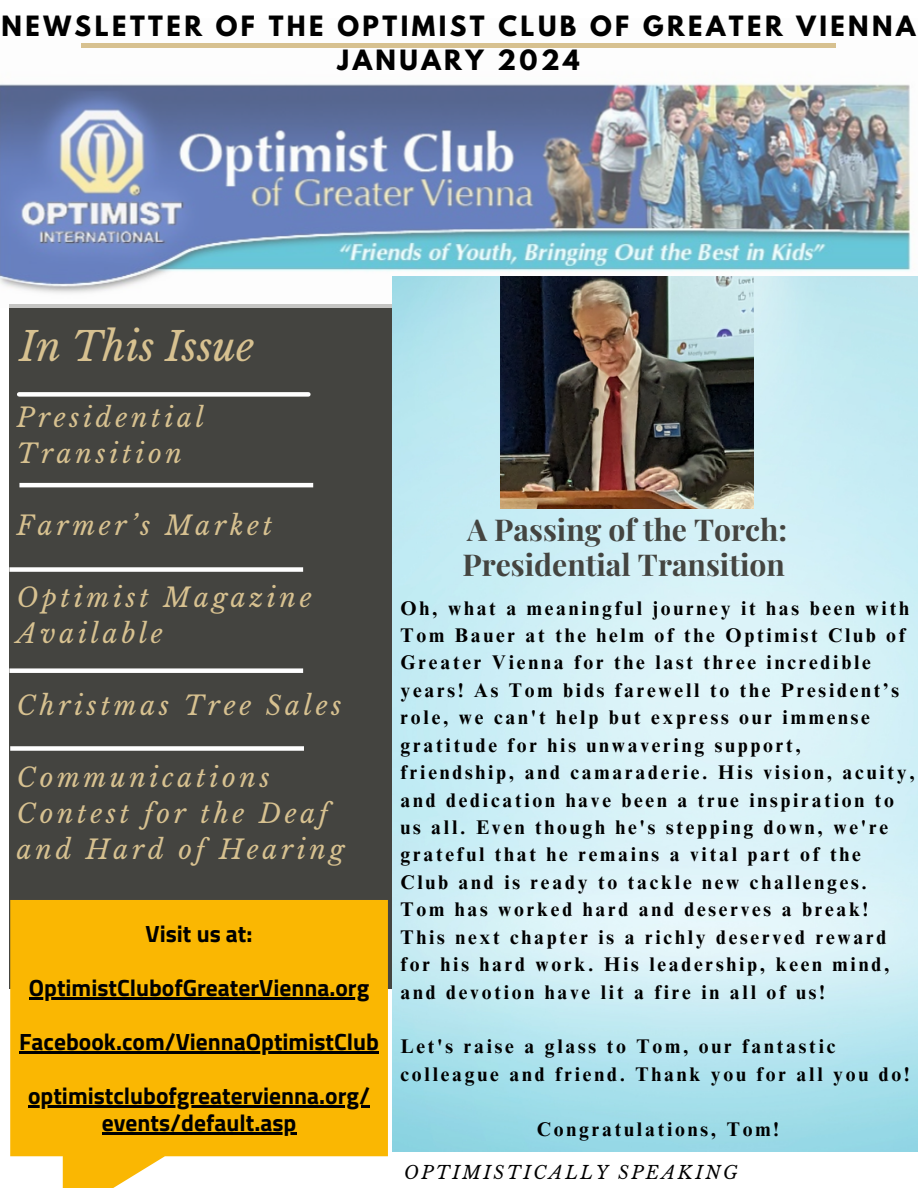
<style>
.page{position:relative;width:918px;height:1188px;background:#fff}
.page>*{position:absolute;margin:0;border:0;box-sizing:border-box;transform-origin:0 0}
.t1{font:italic 39.75px "Libre Baskerville";color:#d7c190}
.t2{font:700 30.15px "Playfair Display";color:#444440}
.t3{font:italic 26.25px/36px "Libre Baskerville";letter-spacing:.14em;color:#d7c190}
.t4{font:700 24.75px/33.8px "League Spartan";letter-spacing:.14em;color:#000;text-align:center}
.t5{font:700 23.55px "Titillium Web";color:#000}
.t6{font:700 19.8px/27.5px "Times NRMT Pro";letter-spacing:.14em;color:#000}
.t7{font:italic 18px "Libre Baskerville";letter-spacing:.14em;color:#000}
</style>
<div class="page">
<div style="left:9px;top:304px;width:384px;height:685px;background:#444440"></div>
<img style="left:0;top:43px;width:911px;height:265px">
<hr style="left:81px;top:44px;width:755px;height:3px;background:#d7c190">
<div style="left:19px;top:392px;width:289px;height:5px;background:#fff"></div>
<hr style="left:19px;top:483px;width:294px;height:4px;background:#fff">
<div style="left:9px;top:567px;width:294px;height:5px;background:#fff"></div>
<div style="left:9px;top:668px;width:294px;height:5px;background:#fff"></div>
<div style="left:10px;top:746px;width:294px;height:5px;background:#fff"></div>
<svg style="left:10px;top:900px;width:378px;height:288px;background:#f7bb18"></svg>
<hr style="left:29px;top:998px;width:340px;height:2px;background:#000">
<hr style="left:19px;top:1052px;width:360px;height:2px;background:#000">
<hr style="left:28px;top:1106px;width:342px;height:2px;background:#000">
<hr style="left:102px;top:1133px;width:194px;height:2px;background:#000">
<img style="left:393px;top:276px;width:525px;height:876px">
<img style="left:501px;top:276px;width:253px;height:232px">
<p class="t4" style="left:2px;top:12px;width:915px">NEWSLETTER OF THE OPTIMIST CLUB OF GREATER VIENNA<br>JANUARY 2024</p>
<p class="t1" style="left:19px;top:322px;width:236px">In This Issue</p>
<p class="t3" style="left:17px;top:400px;width:189px">Presidential<br>Transition</p>
<p class="t3" style="left:17px;top:508px;width:257px">Farmer’s Market</p>
<p class="t3" style="left:17px;top:580px;width:296px">Optimist Magazine<br>Available</p>
<p class="t3" style="left:17px;top:688px;width:326px">Christmas Tree Sales</p>
<p class="t3" style="left:17px;top:760px;width:329px">Communications<br>Contest for the Deaf and Hard of Hearing</p>
<p class="t5" style="left:146px;top:915px;width:108px">Visit us at:</p>
<p class="t5" style="left:29px;top:969px;width:342px">OptimistClubofGreaterVienna.org</p>
<p class="t5" style="left:19px;top:1023px;width:361px">Facebook.com/ViennaOptimistClub</p>
<p class="t5" style="left:28px;top:1077px;width:343px">optimistclubofgreatervienna.org/</p>
<p class="t5" style="left:102px;top:1104px;width:196px">events/default.asp</p>
<p class="t2" style="left:467px;top:508px;width:321px">A Passing of the Torch:</p>
<p class="t2" style="left:462px;top:543px;width:324px">Presidential Transition</p>
<p class="t6" style="left:401px;top:596px;width:516px">Oh, what a meaningful journey it has been with Tom Bauer at the helm of the Optimist Club of Greater Vienna for the last three incredible years! As Tom bids farewell to the President’s role, we can't help but express our immense gratitude for his unwavering support, friendship, and camaraderie. His vision, acuity, and dedication have been a true inspiration to us all. Even though he's stepping down, we're grateful that he remains a vital part of the<br>Club and is ready to tackle new challenges.<br>Tom has worked hard and deserves a break!<br>This next chapter is a richly deserved reward for his hard work. His leadership, keen mind, and devotion have lit a fire in all of us!</p>
<p class="t6" style="left:401px;top:1035px;width:511px">Let's raise a glass to Tom, our fantastic colleague and friend. Thank you for all you do!</p>
<p class="t6" style="left:537px;top:1118px;width:243px">Congratulations, Tom!</p>
<p class="t7" style="left:404px;top:1161px;width:335px">OPTIMISTICALLY SPEAKING</p>
</div>
